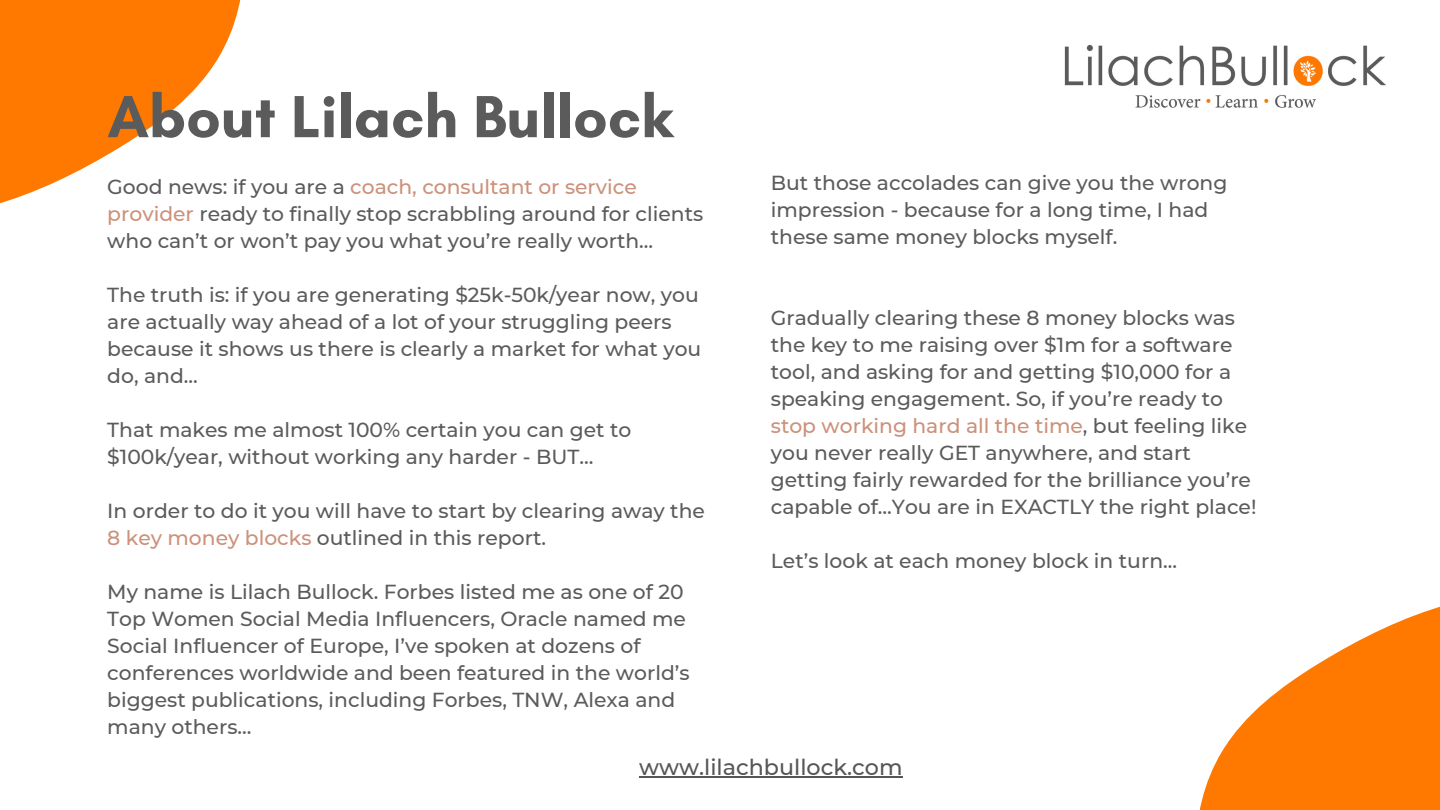
<style>
.page{position:relative;width:1440px;height:810px;background:#fff}
.page>*{position:absolute;margin:0;border:0;box-sizing:border-box;transform-origin:0 0}
.t1{font:700 60.5px "Glacial Indifference";color:#5b5b5b}
.t2{font:500 22.3px "Montserrat";color:#565656}
.t3{font:500 20.3px/27px "Montserrat";color:#5b5b5b}
.s1{color:#cc917a}
</style>
<div class="page">
<svg style="left:0;top:0;width:241px;height:204px;fill:#ff7900"></svg>
<svg style="left:1199px;top:606px;width:241px;height:204px;fill:#ff7900"></svg>
<img style="left:1064px;top:45px;width:322px;height:63px">
<hr style="left:639px;top:777px;width:264px;height:1px;background:#565656">
<h1 class="t1" style="left:107px;top:80px;width:567px">About Lilach Bullock</h1>
<p class="t3" style="left:771px;top:169px;width:458px">But those accolades can give you the wrong impression - because for a long time, I had these same money blocks myself.</p>
<p class="t3" style="left:107px;top:173px;width:598px">Good news: if you are a <span class="s1">coach, consultant or service provider</span> ready to finally stop scrabbling around for clients who can’t or won’t pay you what you’re really worth...</p>
<p class="t3" style="left:107px;top:281px;width:596px">The truth is: if you are generating $25k-50k/year now, you are actually way ahead of a lot of your struggling peers because it shows us there is clearly a market for what you do, and...</p>
<p class="t3" style="left:107px;top:416px;width:526px">That makes me almost 100% certain you can get to $100k/year, without working any harder - BUT…</p>
<p class="t3" style="left:107px;top:497px;width:599px">In order to do it you will have to start by clearing away the<br><span class="s1">8 key money blocks</span> outlined in this report.</p>
<p class="t3" style="left:107px;top:578px;width:584px">My name is Lilach Bullock. Forbes listed me as one of 20<br>Top Women Social Media Influencers, Oracle named me Social Influencer of Europe, I’ve spoken at dozens of conferences worldwide and been featured in the world’s biggest publications, including Forbes, TNW, Alexa and many others…</p>
<p class="t2" style="left:639px;top:754px;width:265px">www.lilachbullock.com</p>
<p class="t3" style="left:771px;top:304px;width:487px">Gradually clearing these 8 money blocks was the key to me raising over $1m for a software tool, and asking for and getting $10,000 for a speaking engagement. So, if you’re ready to <span class="s1">stop working hard all the time</span>, but feeling like you never really GET anywhere, and start getting fairly rewarded for the brilliance you’re capable of…You are in EXACTLY the right place!</p>
<p class="t3" style="left:771px;top:547px;width:408px">Let’s look at each money block in turn...</p>
</div>
